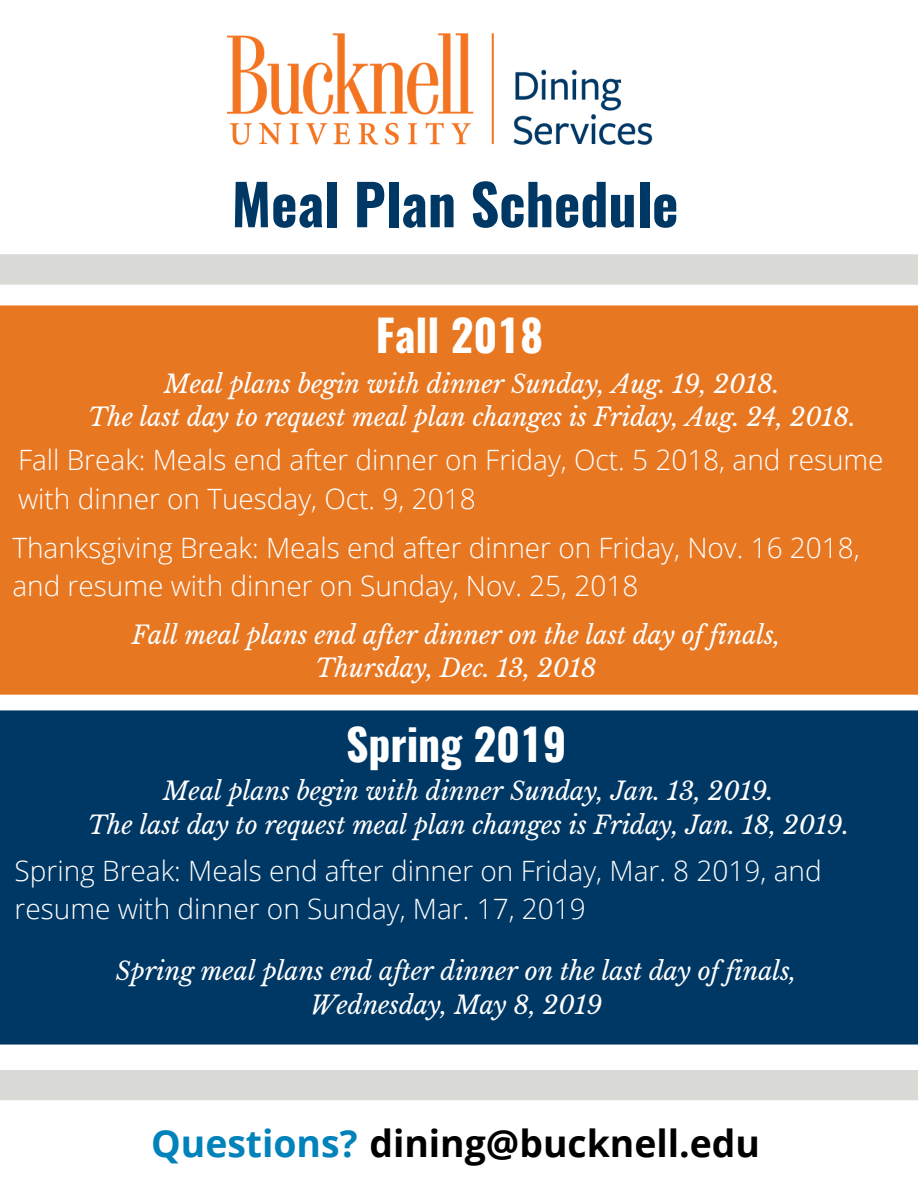
<style>
.page{position:relative;width:918px;height:1188px;background:#fff}
.page>*{position:absolute;margin:0;border:0;box-sizing:border-box;transform-origin:0 0}
.t1{font:700 55.95px "Oswald";color:#003865}
.t2{font:700 43.65px "Oswald";color:#fff}
.t3{font:700 37.35px "Open Sans";color:#000}
.t4{font:300 28.05px/38.2px "Open Sans";color:#fff}
.t5{font:italic 24.9px/33.8px "Libre Baskerville";color:#fff;text-align:center}
.s1{color:#0082ba}
</style>
<div class="page">
<img style="left:227px;top:33px;width:426px;height:112px">
<div style="left:0;top:305px;width:918px;height:390px;background:#e87722"></div>
<div style="left:0;top:710px;width:918px;height:335px;background:#003865"></div>
<div style="left:0;top:1070px;width:918px;height:30px;background:#d9d9d6"></div>
<div style="left:0;top:254px;width:918px;height:31px;background:#d9d9d6"></div>
<h1 class="t1" style="left:232px;top:161px;width:448px">Meal Plan Schedule</h1>
<h2 class="t2" style="left:376px;top:301px;width:169px">Fall 2018</h2>
<p class="t5" style="left:88px;top:367px;width:769px">Meal plans begin with dinner Sunday, Aug. 19, 2018.<br>The last day to request meal plan changes is Friday, Aug. 24, 2018.</p>
<p class="t4" style="left:18px;top:440px;width:867px">Fall Break: Meals end after dinner on Friday, Oct. 5 2018, and resume with dinner on Tuesday, Oct. 9, 2018</p>
<p class="t4" style="left:12px;top:528px;width:849px">Thanksgiving Break: Meals end after dinner on Friday, Nov. 16 2018, and resume with dinner on Sunday, Nov. 25, 2018</p>
<p class="t5" style="left:132px;top:618px;width:650px">Fall meal plans end after dinner on the last day of finals,<br>Thursday, Dec. 13, 2018</p>
<h2 class="t2" style="left:346px;top:710px;width:221px">Spring 2019</h2>
<p class="t5" style="left:88px;top:774px;width:763px">Meal plans begin with dinner Sunday, Jan. 13, 2019.<br>The last day to request meal plan changes is Friday, Jan. 18, 2019.</p>
<p class="t4" style="left:15px;top:851px;width:809px">Spring Break: Meals end after dinner on Friday, Mar. 8 2019, and resume with dinner on Sunday, Mar. 17, 2019</p>
<p class="t5" style="left:116px;top:954px;width:682px">Spring meal plans end after dinner on the last day of finals,<br>Wednesday, May 8, 2019</p>
<h3 class="t3" style="left:151px;top:1117px;width:610px"><span class="s1">Questions?</span> dining@bucknell.edu</h3>
</div>
